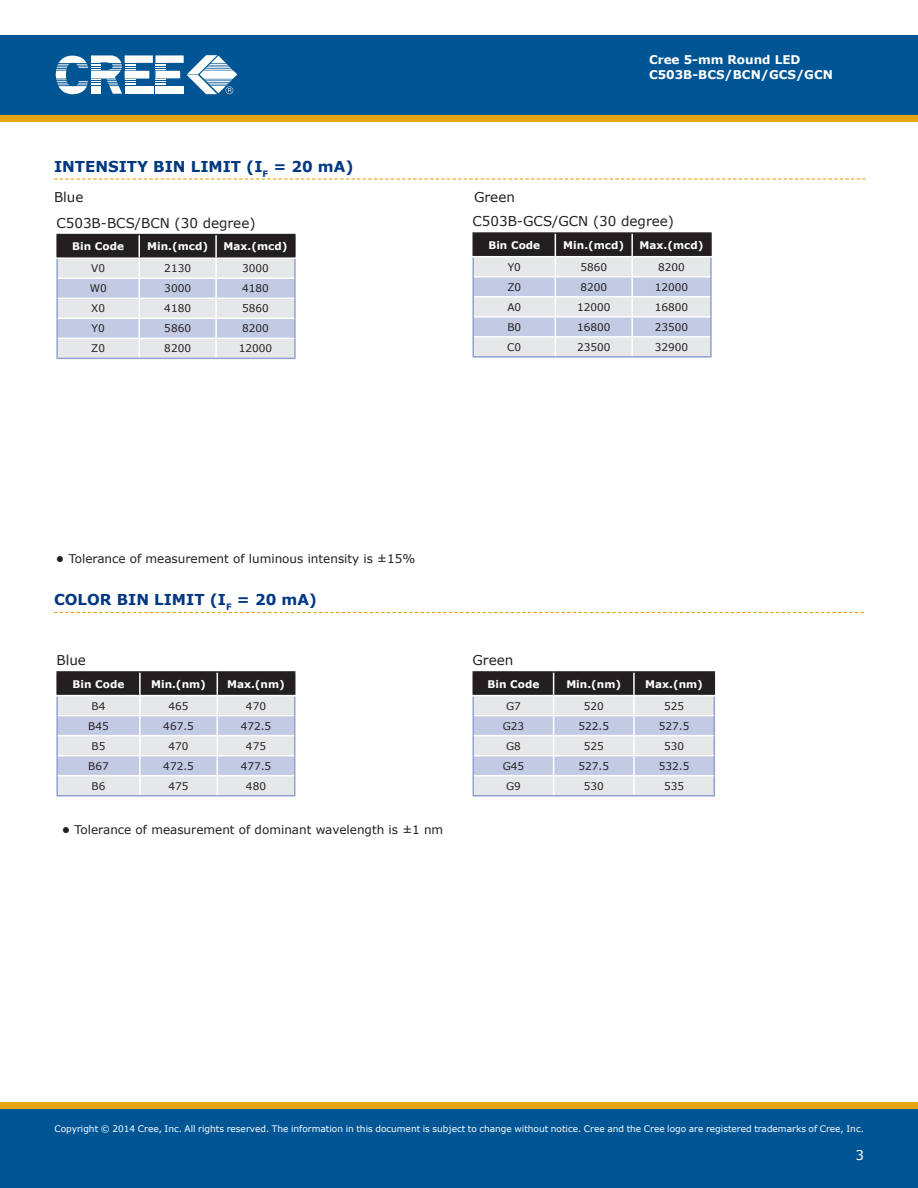
<style>
.page{position:relative;width:918px;height:1188px;background:#fff}
.page>*{position:absolute;margin:0;border:0;box-sizing:border-box;transform-origin:0 0}
.t1{font:700 15px "Verdana";color:#003882}
.t2{font:13.5px "Verdana";color:#231f20}
.t3{font:13.5px "Verdana";color:#fff}
.t4{font:12px "Verdana";color:#231f20}
.t5{font:700 12px/15px "Verdana";color:#fff}
.t6{font:10.5px "Verdana";color:#231f20}
.t7{font:700 10.5px "Verdana";color:#fff}
.t8{font:9px "Verdana";color:#fff}
.s1{color:#003883}
.s2{font-weight:700}
</style>
<div class="page">
<div style="left:0;top:115px;width:918px;height:7px;background:#e7a512"></div>
<div style="left:0;top:35px;width:918px;height:80px;background:#005595"></div>
<svg style="left:56px;top:55px;width:181px;height:39px"></svg>
<div style="left:0;top:1108px;width:918px;height:80px;background:#005595"></div>
<div style="left:0;top:1102px;width:918px;height:6px;background:#e7a512"></div>
<svg style="left:54px;top:612px;width:810px;height:1px"></svg>
<hr style="left:56px;top:671px;width:84px;height:2px;background:#231f20">
<hr style="left:140px;top:671px;width:77px;height:2px;background:#231f20">
<hr style="left:217px;top:671px;width:78px;height:2px;background:#231f20">
<svg style="left:56px;top:672px;width:239px;height:124px;background:#b8bac3"></svg>
<hr style="left:56px;top:695px;width:84px;height:1px;background:#fff">
<hr style="left:140px;top:695px;width:77px;height:1px;background:#fff">
<hr style="left:217px;top:695px;width:78px;height:1px;background:#fff">
<hr style="left:473px;top:671px;width:81px;height:2px;background:#231f20">
<hr style="left:554px;top:671px;width:80px;height:2px;background:#231f20">
<hr style="left:634px;top:671px;width:81px;height:2px;background:#231f20">
<svg style="left:473px;top:672px;width:242px;height:124px;background:#b8bac3"></svg>
<hr style="left:633px;top:673px;width:2px;height:22px;background:#fff">
<hr style="left:473px;top:695px;width:81px;height:1px;background:#fff">
<hr style="left:554px;top:695px;width:80px;height:1px;background:#fff">
<hr style="left:634px;top:695px;width:81px;height:1px;background:#fff">
<hr style="left:56px;top:358px;width:83px;height:1px;background:#90a3ce">
<hr style="left:139px;top:358px;width:77px;height:1px;background:#90a3ce">
<hr style="left:216px;top:358px;width:80px;height:1px;background:#90a3ce">
<hr style="left:56px;top:234px;width:83px;height:1px;background:#231f20">
<hr style="left:139px;top:234px;width:77px;height:1px;background:#231f20">
<hr style="left:216px;top:234px;width:80px;height:1px;background:#231f20">
<svg style="left:56px;top:235px;width:240px;height:123px;background:#b9bbc4"></svg>
<hr style="left:215px;top:235px;width:2px;height:22px;background:#fff">
<hr style="left:56px;top:257px;width:83px;height:2px;background:#fff">
<hr style="left:139px;top:257px;width:77px;height:2px;background:#fff">
<hr style="left:216px;top:257px;width:80px;height:2px;background:#fff">
<hr style="left:473px;top:232px;width:82px;height:2px;background:#231f20">
<hr style="left:555px;top:232px;width:77px;height:2px;background:#231f20">
<hr style="left:632px;top:232px;width:80px;height:2px;background:#231f20">
<svg style="left:473px;top:233px;width:239px;height:123px;background:#b8bac3"></svg>
<hr style="left:631px;top:234px;width:2px;height:22px;background:#fff">
<hr style="left:473px;top:256px;width:82px;height:1px;background:#fff">
<hr style="left:555px;top:256px;width:77px;height:1px;background:#fff">
<hr style="left:632px;top:256px;width:80px;height:1px;background:#fff">
<hr style="left:473px;top:356px;width:82px;height:2px;background:#90a3ce">
<hr style="left:555px;top:356px;width:77px;height:2px;background:#90a3ce">
<hr style="left:632px;top:356px;width:80px;height:2px;background:#90a3ce">
<svg style="left:54px;top:178px;width:812px;height:2px"></svg>
<h1 class="t1" style="left:54px;top:157px;width:301px">INTENSITY BIN LIMIT (I<sub>F</sub> = 20 <span class="s1">mA</span>)</h1>
<p class="t2" style="left:54px;top:188px;width:31px">Blue</p>
<p class="t2" style="left:474px;top:188px;width:42px">Green</p>
<p class="t5" style="left:649px;top:52px;width:185px">Cree 5-mm Round LED<br>C503B-BCS/BCN/GCS/GCN</p>
<p class="t2" style="left:56px;top:214px;width:201px">C503B-BCS/BCN (30 degree)</p>
<p class="t7" style="left:72px;top:240px;width:53px">Bin Code</p>
<p class="t7" style="left:147px;top:240px;width:62px">Min.(mcd)</p>
<p class="t7" style="left:224px;top:240px;width:65px">Max.(mcd)</p>
<p class="t6" style="left:91px;top:262px;width:15px">V0</p>
<p class="t6" style="left:164px;top:262px;width:28px">2130</p>
<p class="t6" style="left:242px;top:262px;width:28px">3000</p>
<p class="t6" style="left:90px;top:282px;width:19px">W0</p>
<p class="t6" style="left:164px;top:282px;width:28px">3000</p>
<p class="t6" style="left:242px;top:282px;width:28px">4180</p>
<p class="t6" style="left:91px;top:302px;width:15px">X0</p>
<p class="t6" style="left:164px;top:302px;width:28px">4180</p>
<p class="t6" style="left:242px;top:302px;width:28px">5860</p>
<p class="t6" style="left:92px;top:322px;width:15px">Y0</p>
<p class="t6" style="left:164px;top:322px;width:28px">5860</p>
<p class="t6" style="left:242px;top:322px;width:28px">8200</p>
<p class="t6" style="left:91px;top:342px;width:15px">Z0</p>
<p class="t6" style="left:164px;top:342px;width:28px">8200</p>
<p class="t6" style="left:239px;top:342px;width:35px">12000</p>
<p class="t2" style="left:472px;top:213px;width:203px">C503B-GCS/GCN (30 degree)</p>
<p class="t7" style="left:488px;top:238px;width:53px">Bin Code</p>
<p class="t7" style="left:563px;top:238px;width:62px">Min.(mcd)</p>
<p class="t7" style="left:640px;top:238px;width:65px">Max.(mcd)</p>
<p class="t6" style="left:508px;top:260px;width:15px">Y0</p>
<p class="t6" style="left:580px;top:260px;width:28px">5860</p>
<p class="t6" style="left:658px;top:260px;width:28px">8200</p>
<p class="t6" style="left:507px;top:280px;width:15px">Z0</p>
<p class="t6" style="left:580px;top:280px;width:28px">8200</p>
<p class="t6" style="left:655px;top:280px;width:35px">12000</p>
<p class="t6" style="left:507px;top:300px;width:15px">A0</p>
<p class="t6" style="left:577px;top:300px;width:35px">12000</p>
<p class="t6" style="left:655px;top:300px;width:35px">16800</p>
<p class="t6" style="left:507px;top:320px;width:15px">B0</p>
<p class="t6" style="left:577px;top:320px;width:35px">16800</p>
<p class="t6" style="left:655px;top:320px;width:35px">23500</p>
<p class="t6" style="left:507px;top:340px;width:16px">C0</p>
<p class="t6" style="left:577px;top:340px;width:35px">23500</p>
<p class="t6" style="left:655px;top:340px;width:35px">32900</p>
<p class="t4" style="left:56px;top:551px;width:361px"><span class="s2">•</span> Tolerance of measurement of luminous intensity is ±15%</p>
<h1 class="t1" style="left:54px;top:590px;width:265px">COLOR BIN LIMIT (I<sub>F</sub> = 20 <span class="s1">mA</span>)</h1>
<p class="t2" style="left:56px;top:652px;width:31px">Blue</p>
<p class="t7" style="left:73px;top:677px;width:53px">Bin Code</p>
<p class="t7" style="left:151px;top:677px;width:56px">Min.(nm)</p>
<p class="t7" style="left:227px;top:677px;width:59px">Max.(nm)</p>
<p class="t6" style="left:92px;top:699px;width:15px">B4</p>
<p class="t6" style="left:169px;top:699px;width:22px">465</p>
<p class="t6" style="left:246px;top:699px;width:22px">470</p>
<p class="t6" style="left:88px;top:719px;width:22px">B45</p>
<p class="t6" style="left:163px;top:719px;width:32px">467.5</p>
<p class="t6" style="left:241px;top:719px;width:32px">472.5</p>
<p class="t6" style="left:92px;top:739px;width:15px">B5</p>
<p class="t6" style="left:169px;top:739px;width:22px">470</p>
<p class="t6" style="left:246px;top:739px;width:22px">475</p>
<p class="t6" style="left:88px;top:759px;width:22px">B67</p>
<p class="t6" style="left:163px;top:759px;width:32px">472.5</p>
<p class="t6" style="left:241px;top:759px;width:32px">477.5</p>
<p class="t6" style="left:92px;top:779px;width:15px">B6</p>
<p class="t6" style="left:169px;top:779px;width:22px">475</p>
<p class="t6" style="left:246px;top:779px;width:22px">480</p>
<p class="t4" style="left:62px;top:822px;width:383px"><span class="s2">•</span> Tolerance of measurement of dominant wavelength is ±1 nm</p>
<p class="t2" style="left:473px;top:652px;width:42px">Green</p>
<p class="t7" style="left:488px;top:677px;width:53px">Bin Code</p>
<p class="t7" style="left:566px;top:677px;width:56px">Min.(nm)</p>
<p class="t7" style="left:645px;top:677px;width:59px">Max.(nm)</p>
<p class="t6" style="left:506px;top:699px;width:16px">G7</p>
<p class="t6" style="left:584px;top:699px;width:22px">520</p>
<p class="t6" style="left:664px;top:699px;width:22px">525</p>
<p class="t6" style="left:503px;top:719px;width:23px">G23</p>
<p class="t6" style="left:579px;top:719px;width:32px">522.5</p>
<p class="t6" style="left:659px;top:719px;width:32px">527.5</p>
<p class="t6" style="left:506px;top:739px;width:16px">G8</p>
<p class="t6" style="left:584px;top:739px;width:22px">525</p>
<p class="t6" style="left:664px;top:739px;width:22px">530</p>
<p class="t6" style="left:503px;top:759px;width:23px">G45</p>
<p class="t6" style="left:579px;top:759px;width:32px">527.5</p>
<p class="t6" style="left:659px;top:759px;width:32px">532.5</p>
<p class="t6" style="left:506px;top:779px;width:16px">G9</p>
<p class="t6" style="left:584px;top:779px;width:22px">530</p>
<p class="t6" style="left:664px;top:779px;width:22px">535</p>
<p class="t8" style="left:54px;top:1123px;width:811px">Copyright © 2014 Cree, Inc. All rights reserved. The information in this document is subject to change without notice. Cree and the Cree logo are registered trademarks of Cree, Inc.</p>
<p class="t8" style="left:54px;top:1125px;width:58px">of Cree, Inc.</p>
<p class="t3" style="left:855px;top:1146px;width:10px">3</p>
</div>
